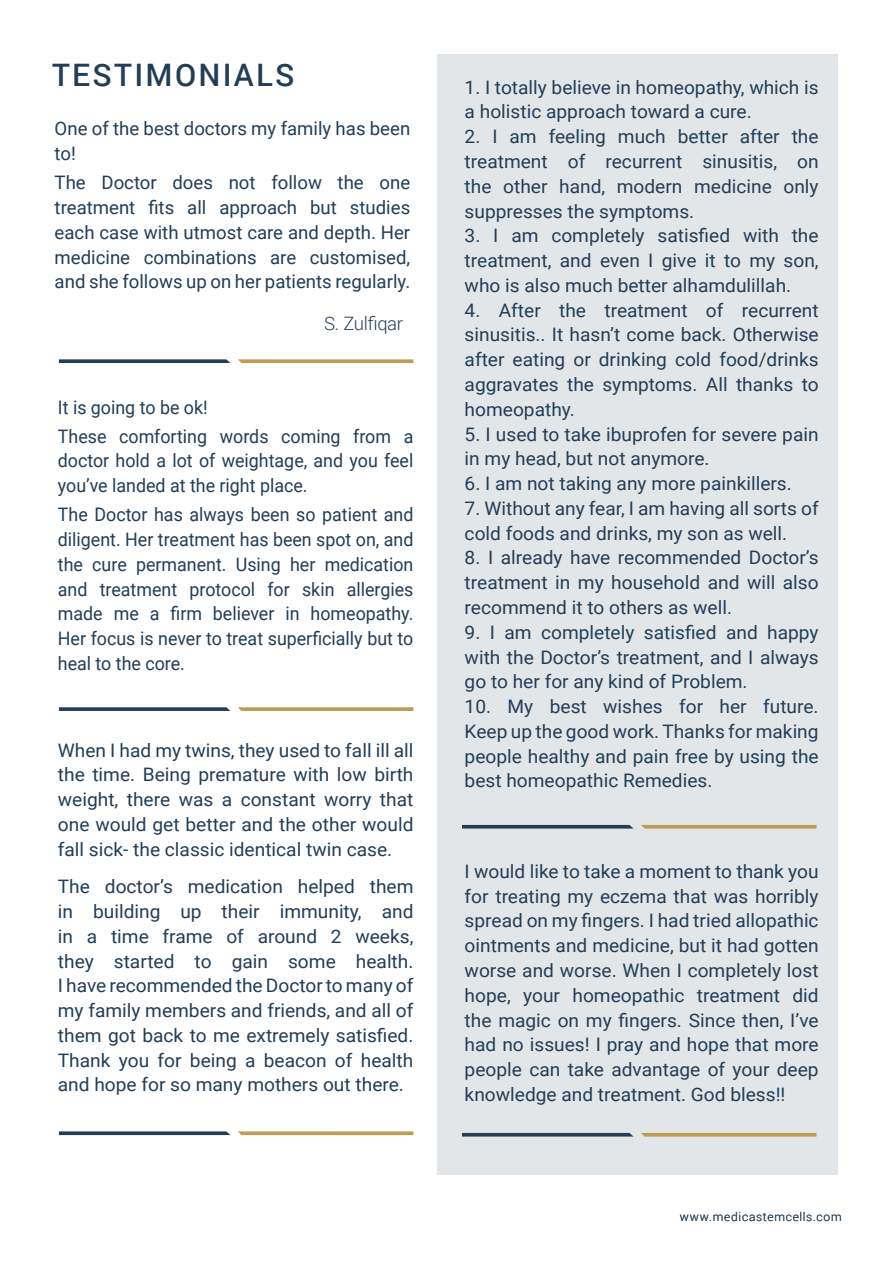
<style>
.page{position:relative;width:893px;height:1263px;background:#fff}
.page>*{position:absolute;margin:0;border:0;box-sizing:border-box;transform-origin:0 0}
.Header-2{font:500 31.05px "Roboto";letter-spacing:.075em;color:#223e57}
.Paragraph-1{font:18.6px/24.8px "Roboto";color:#223e57;text-align:justify}
.Paragraph-1-2{font:18.6px/24.8px "Roboto";color:#223e57;text-align:justify;scale:.96 1}
.t1{font:300 18.45px "Roboto";letter-spacing:-.02em;color:#253e57}
.t2{font:300 12px "Roboto";letter-spacing:.06em;color:#253e57}
</style>
<div class="page">
<div style="left:437px;top:54px;width:401px;height:1121px;background:#e3e6e8"></div>
<svg style="left:462px;top:1133px;width:172px;height:4px"></svg>
<svg style="left:641px;top:1133px;width:175px;height:3px"></svg>
<svg style="left:462px;top:825px;width:172px;height:4px"></svg>
<svg style="left:641px;top:825px;width:175px;height:4px"></svg>
<svg style="left:59px;top:359px;width:171px;height:4px"></svg>
<svg style="left:238px;top:359px;width:175px;height:4px"></svg>
<svg style="left:59px;top:1131px;width:171px;height:4px"></svg>
<svg style="left:238px;top:1131px;width:175px;height:4px"></svg>
<svg style="left:59px;top:707px;width:171px;height:4px"></svg>
<svg style="left:238px;top:707px;width:175px;height:4px"></svg>
<p class="Header-2" style="left:52px;top:54px;width:244px">TESTIMONIALS</p>
<p class="Paragraph-1" style="left:55px;top:116px;width:357px">One of the best doctors my family has been to!</p>
<p class="Paragraph-1" style="left:55px;top:170px;width:357px">The Doctor does not follow the one treatment fits all approach but studies each case with utmost care and depth. Her medicine combinations are customised, and she follows up on her patients regularly.</p>
<p class="t1" style="left:324px;top:310px;width:81px">S. Zulfiqar</p>
<p class="Paragraph-1-2" style="left:58px;top:394px;width:158px">It is going to be ok!</p>
<p class="Paragraph-1-2" style="left:58px;top:423px;width:372px">These comforting words coming from a doctor hold a lot of weightage, and you feel you’ve landed at the right place.</p>
<p class="Paragraph-1-2" style="left:58px;top:502px;width:372px">The Doctor has always been so patient and diligent. Her treatment has been spot on, and the cure permanent. Using her medication and treatment protocol for skin allergies made me a firm believer in homeopathy.<br>Her focus is never to treat superficially but to heal to the core.</p>
<p class="Paragraph-1" style="left:58px;top:737px;width:357px">When I had my twins, they used to fall ill all the time. Being premature with low birth weight, there was a constant worry that one would get better and the other would fall sick- the classic identical twin case.</p>
<p class="Paragraph-1" style="left:58px;top:873px;width:357px">The doctor’s medication helped them in building up their immunity, and in a time frame of around 2 weeks, they started to gain some health.<br>I have recommended the Doctor to many of my family members and friends, and all of them got back to me extremely satisfied.<br>Thank you for being a beacon of health and hope for so many mothers out there.</p>
<p class="Paragraph-1" style="left:465px;top:74px;width:356px">1. I totally believe in homeopathy, which is a holistic approach toward a cure.</p>
<p class="Paragraph-1" style="left:465px;top:124px;width:356px">2. I am feeling much better after the treatment of recurrent sinusitis, on the other hand, modern medicine only suppresses the symptoms.</p>
<p class="Paragraph-1" style="left:465px;top:223px;width:356px">3. I am completely satisfied with the treatment, and even I give it to my son, who is also much better alhamdulillah.</p>
<p class="Paragraph-1" style="left:465px;top:297px;width:356px">4. After the treatment of recurrent sinusitis.. It hasn’t come back. Otherwise after eating or drinking cold food/drinks aggravates the symptoms. All thanks to homeopathy.</p>
<p class="Paragraph-1" style="left:465px;top:421px;width:355px">5. I used to take ibuprofen for severe pain in my head, but not anymore.</p>
<p class="Paragraph-1" style="left:465px;top:470px;width:329px">6. I am not taking any more painkillers.</p>
<p class="Paragraph-1" style="left:465px;top:495px;width:355px">7. Without any fear, I am having all sorts of cold foods and drinks, my son as well.</p>
<p class="Paragraph-1" style="left:465px;top:545px;width:355px">8. I already have recommended Doctor’s treatment in my household and will also recommend it to others as well.</p>
<p class="Paragraph-1" style="left:465px;top:619px;width:355px">9. I am completely satisfied and happy with the Doctor’s treatment, and I always go to her for any kind of Problem.</p>
<p class="Paragraph-1" style="left:465px;top:693px;width:356px">10. My best wishes for her future.<br>Keep up the good work. Thanks for making people healthy and pain free by using the best homeopathic Remedies.</p>
<p class="Paragraph-1" style="left:465px;top:858px;width:356px">I would like to take a moment to thank you for treating my eczema that was horribly spread on my fingers. I had tried allopathic ointments and medicine, but it had gotten worse and worse. When I completely lost hope, your homeopathic treatment did the magic on my fingers. Since then, I’ve had no issues! I pray and hope that more people can take advantage of your deep knowledge and treatment. God bless!!</p>
<p class="t2" style="left:680px;top:1208px;width:163px">www.medicastemcells.com</p>
</div>
